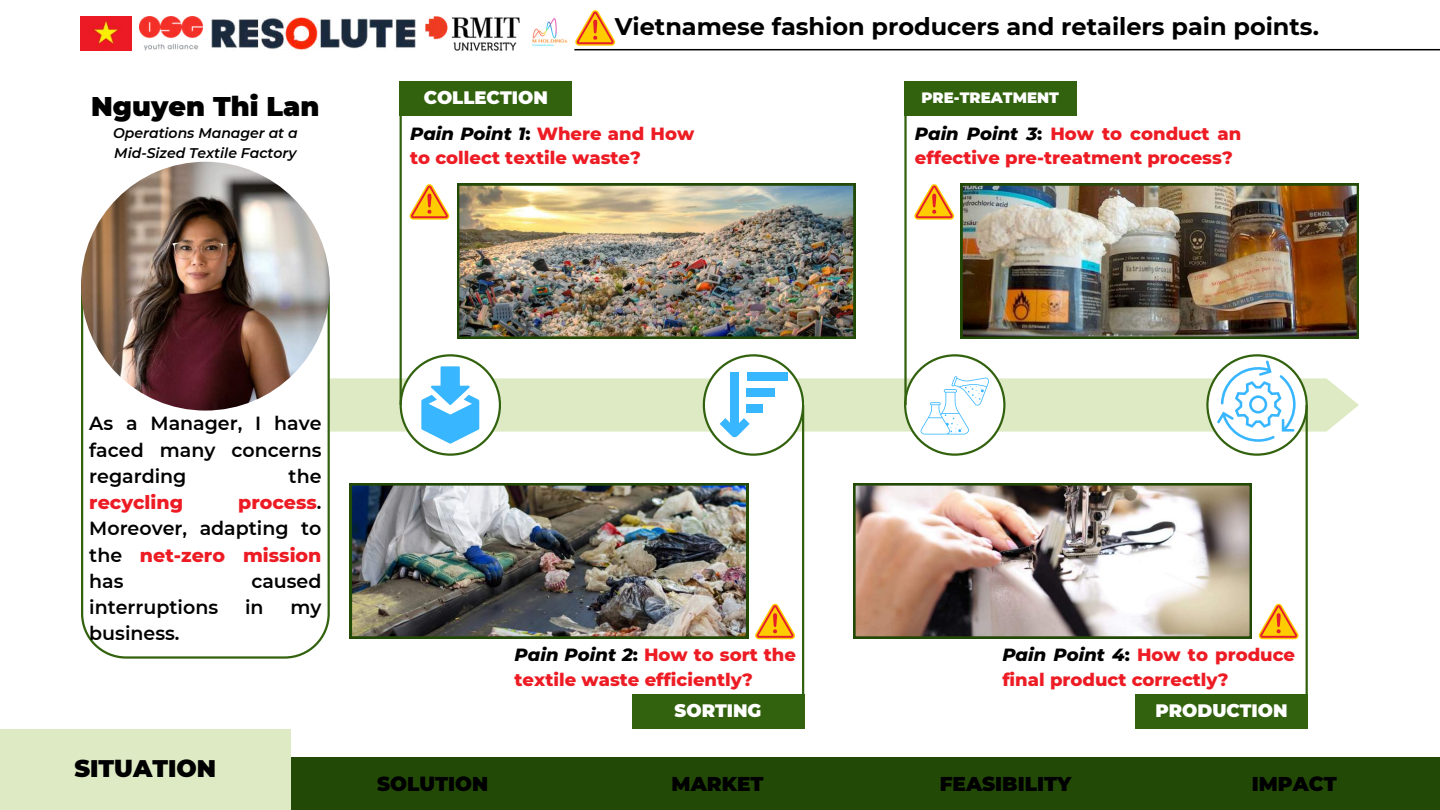
<style>
.page{position:relative;width:1440px;height:810px;background:#fff}
.page>*{position:absolute;margin:0;border:0;box-sizing:border-box;transform-origin:0 0}
.t1{font:900 27px "Montserrat";color:#000}
.t2{font:700 24px "Montserrat";color:#000}
.t3{font:900 24px "Montserrat";color:#000}
.t4{font:900 20px "Montserrat";color:#000}
.t5{font:600 19px/26.2px "Montserrat";color:#000;text-align:justify}
.t6{font:800 19px "Montserrat";color:#ed1c24}
.t7{font:800 18px/24.7px "Montserrat";color:#ed1c24}
.t8{font:900 18px "Montserrat";color:#fff}
.t9{font:900 15px "Montserrat";color:#fff}
.t10{font:italic 600 14px/19.5px "Montserrat";color:#000}
.s1{font-style:italic;color:#000}
.s2{color:#000}
.s3{font-weight:800;color:#ed1c24}
</style>
<div class="page">
<hr style="left:574px;top:49px;width:866px;height:1px;background:#000">
<div style="left:330px;top:378px;width:1029px;height:54px;background:#deeac3"></div>
<svg style="left:575px;top:10px;width:41px;height:36px"></svg>
<svg style="left:81px;top:255px;width:249px;height:404px"></svg>
<img style="left:81px;top:162px;width:249px;height:249px;border-radius:50%">
<svg style="left:1206px;top:354px;width:102px;height:101px"></svg>
<svg style="left:409px;top:184px;width:41px;height:36px"></svg>
<svg style="left:400px;top:354px;width:101px;height:101px"></svg>
<svg style="left:703px;top:354px;width:101px;height:101px"></svg>
<div style="left:747px;top:405px;width:16px;height:8px;background:#38b6ff"></div>
<div style="left:747px;top:389px;width:28px;height:8px;background:#38b6ff"></div>
<div style="left:747px;top:372px;width:40px;height:8px;background:#38b6ff"></div>
<svg style="left:904px;top:354px;width:101px;height:101px"></svg>
<hr style="left:400px;top:115px;width:2px;height:290px;background:#32620e">
<div style="left:400px;top:81px;width:172px;height:34px;background:#32620e"></div>
<hr style="left:802px;top:405px;width:2px;height:307px;background:#32620e">
<div style="left:632px;top:695px;width:172px;height:34px;background:#32620e"></div>
<img style="left:457px;top:184px;width:398px;height:155px">
<img style="left:350px;top:483px;width:398px;height:156px">
<svg style="left:755px;top:603px;width:40px;height:36px"></svg>
<hr style="left:1306px;top:405px;width:2px;height:307px;background:#32620e">
<div style="left:1135px;top:695px;width:173px;height:34px;background:#32620e"></div>
<img style="left:853px;top:483px;width:399px;height:156px">
<svg style="left:1258px;top:603px;width:41px;height:36px"></svg>
<hr style="left:904px;top:98px;width:3px;height:307px;background:#32620e">
<div style="left:904px;top:81px;width:172px;height:34px;background:#32620e"></div>
<img style="left:211px;top:17px;width:205px;height:33px">
<img style="left:139px;top:16px;width:63px;height:34px">
<img style="left:81px;top:16px;width:50px;height:34px">
<img style="left:425px;top:16px;width:95px;height:34px">
<img style="left:532px;top:16px;width:36px;height:31px">
<img style="left:961px;top:184px;width:398px;height:155px">
<svg style="left:914px;top:184px;width:41px;height:36px"></svg>
<div style="left:0;top:729px;width:291px;height:81px;background:#deeac3"></div>
<div style="left:291px;top:757px;width:283px;height:53px;background:#234907"></div>
<div style="left:570px;top:757px;width:296px;height:53px;background:#234907"></div>
<div style="left:858px;top:757px;width:295px;height:53px;background:#234907"></div>
<div style="left:1149px;top:757px;width:291px;height:53px;background:#234907"></div>
<p class="t2" style="left:615px;top:12px;width:706px">Vietnamese fashion producers and retailers pain points.</p>
<p class="t8" style="left:424px;top:86px;width:126px">COLLECTION</p>
<p class="t1" style="left:91px;top:90px;width:230px">Nguyen Thi Lan</p>
<p class="t10" style="left:113px;top:124px;width:186px">Operations Manager at a<br>Mid-Sized Textile Factory</p>
<h5 class="t7" style="left:410px;top:121px;width:286px"><span class="s1">Pain Point 1</span><span class="s2">:</span> Where and How to collect textile waste?</h5>
<p class="t5" style="left:89px;top:411px;width:234px">As a Manager, I have faced many concerns regarding</p>
<p class="t5" style="left:289px;top:463px;width:34px">the</p>
<p class="t6" style="left:89px;top:491px;width:95px">recycling</p>
<p class="t5" style="left:89px;top:489px;width:234px;text-indent:149px"><span class="s3">process</span>.<br>Moreover, adapting to the <span class="s3">net-zero mission </span>has</p>
<p class="t5" style="left:251px;top:568px;width:72px">caused</p>
<p class="t5" style="left:89px;top:594px;width:130px">interruptions</p>
<p class="t5" style="left:245px;top:594px;width:20px">in</p>
<p class="t5" style="left:291px;top:594px;width:32px">my</p>
<p class="t5" style="left:89px;top:621px;width:92px">business.</p>
<h6 class="t9" style="left:921px;top:88px;width:139px">PRE-TREATMENT</h6>
<p class="t7" style="left:915px;top:121px;width:328px"><span class="s1">Pain Point 3</span><span class="s2">:</span> How to conduct an effective pre-treatment process?</p>
<p class="t7" style="left:515px;top:643px;width:283px"><span class="s1">Pain Point 2</span><span class="s2">:</span> How to sort the textile waste efficiently?</p>
<p class="t7" style="left:1002px;top:643px;width:294px"><span class="s1">Pain Point 4</span><span class="s2">:</span> How to produce final product correctly?</p>
<p class="t3" style="left:74px;top:754px;width:143px">SITUATION</p>
<p class="t8" style="left:675px;top:700px;width:88px">SORTING</p>
<h3 class="t8" style="left:1155px;top:700px;width:134px">PRODUCTION</h3>
<p class="t4" style="left:377px;top:772px;width:113px">SOLUTION</p>
<p class="t4" style="left:672px;top:772px;width:93px">MARKET</p>
<p class="t4" style="left:940px;top:772px;width:133px">FEASIBILITY</p>
<p class="t4" style="left:1252px;top:772px;width:86px">IMPACT</p>
</div>
